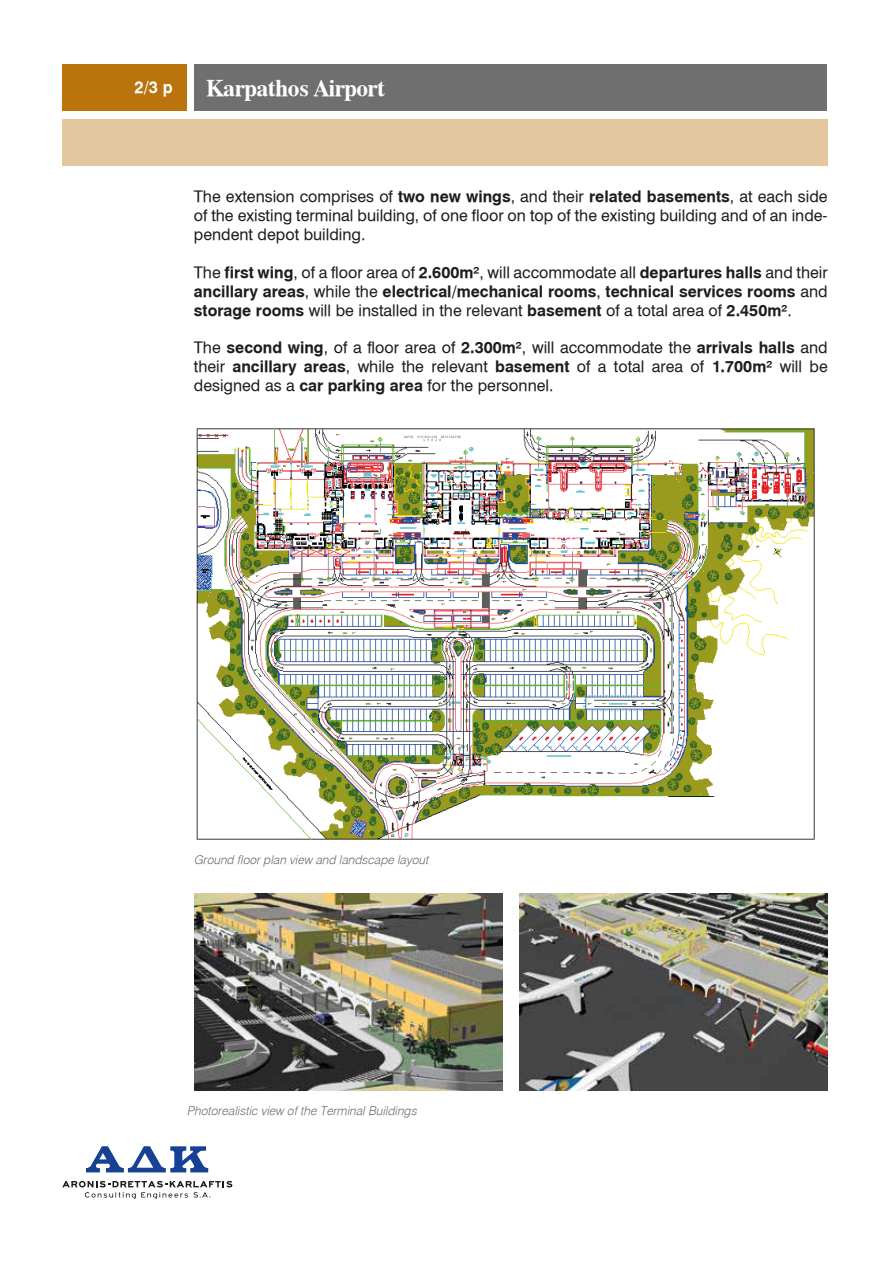
<style>
.page{position:relative;width:893px;height:1263px;background:#fff}
.page>*{position:absolute;margin:0;border:0;box-sizing:border-box;transform-origin:0 0}
.t1{font:24px "UB Times Bold";letter-spacing:-.025em;color:#fff}
.t2{font:16.5px "UB Helvetica Bold";color:#fff}
.t3{font:15.75px/18.9px "UB Helvetica";color:#1d1d1b;text-align:justify}
.t4{font:15.75px "UB Helvetica Bold";color:#1d1d1b}
.t5{font:12px "UB Helvetica Light Italic";color:#706f6f}
.s1{font-family:"UB Helvetica Bold"}
.s2{font-family:"UB Helvetica"}
</style>
<div class="page">
<div style="left:62px;top:64px;width:125px;height:47px;background:#ba730d"></div>
<div style="left:62px;top:120px;width:766px;height:46px;background:#e3c79f"></div>
<div style="left:194px;top:64px;width:632px;height:47px;background:#706f6f"></div>
<svg style="left:86px;top:1146px;width:122px;height:26px"></svg>
<svg style="left:62px;top:1181px;width:170px;height:18px"></svg>
<img style="left:196px;top:428px;width:619px;height:412px">
<img style="left:194px;top:893px;width:309px;height:197px">
<img style="left:519px;top:893px;width:309px;height:197px">
<p class="t2" style="left:135px;top:77px;width:40px">2/3 p</p>
<h1 class="t1" style="left:206px;top:75px;width:180px">Karpathos Airport</h1>
<p class="t3" style="left:194px;top:187px;width:635px">The extension comprises of <span class="s1">two new wings</span>, and their <span class="s1">related basements</span>, at each side of the existing terminal building, of one floor on top of the existing building and of an inde&shy;pendent depot building.</p>
<p class="t3" style="left:194px;top:263px;width:635px">The <span class="s1">first wing</span>, of a floor area of <span class="s1">2.600m²</span>, will accommodate all <span class="s1">departures halls</span> and their</p>
<p class="t4" style="left:194px;top:282px;width:635px">ancillary areas<span class="s2">, while the</span> electrical/mechanical rooms<span class="s2">,</span> technical services rooms <span class="s2">and</span></p>
<p class="t3" style="left:194px;top:301px;width:599px"><span class="s1">storage rooms</span> will be installed in the relevant <span class="s1">basement</span> of a total area of <span class="s1">2.450m²</span>.</p>
<p class="t3" style="left:194px;top:339px;width:635px">The <span class="s1">second wing</span>, of a floor area of <span class="s1">2.300m²</span>, will accommodate the <span class="s1">arrivals halls</span> and their <span class="s1">ancillary areas</span>, while the relevant <span class="s1">basement</span> of a total area of <span class="s1">1.700m²</span> will be designed as a <span class="s1">car parking area</span> for the personnel.</p>
<p class="t5" style="left:194px;top:853px;width:236px">Ground floor plan view and landscape layout</p>
<p class="t5" style="left:187px;top:1104px;width:231px">Photorealistic view of the Terminal Buildings</p>
</div>
